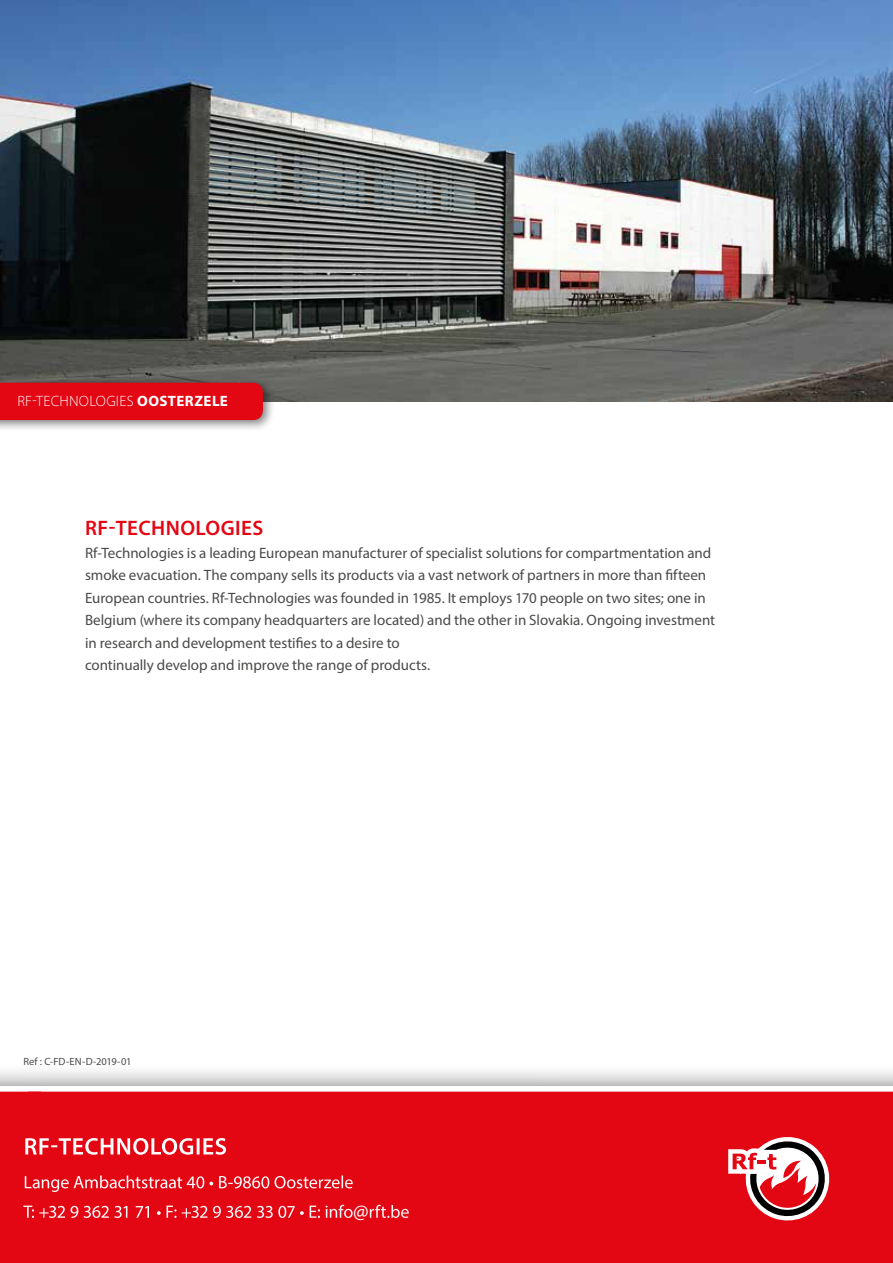
<style>
.page{position:relative;width:893px;height:1263px;background:#fff}
.page>*{position:absolute;margin:0;border:0;box-sizing:border-box;transform-origin:0 0}
.t1{font:600 24px "Myriad Pro";letter-spacing:.02em;color:#fff}
.t2{font:600 21px "Myriad Pro";color:#e30613}
.t3{font:18px/29.5px "Myriad Pro";letter-spacing:-.01em;color:#fff}
.t4{font:15px/22.5px "Myriad Pro";letter-spacing:-.005em;color:#4a4a49}
.t5{font:300 15px "Myriad Pro";letter-spacing:.02em;color:#fff}
.t6{font:700 15px "Myriad Pro";color:#fff}
.t7{font:10.5px "Myriad Pro";color:#4a4a49}
.s1{font-weight:700}
.s2{font-size:21px}
</style>
<div class="page">
<svg style="left:15px;top:1071px;width:878px;height:192px;background:#e3202b"></svg>
<div style="left:0;top:1092px;width:54px;height:171px;background:#e30613"></div>
<img style="left:0;top:0;width:893px;height:402px">
<div style="left:0;top:377px;width:275px;height:55px;background:#000;opacity:.5"></div>
<div style="left:0;top:383px;width:263px;height:37px;background:#e30613"></div>
<svg style="left:728px;top:1137px;width:101px;height:83px"></svg>
<p class="t5" style="left:17px;top:392px;width:131px">RF-TECHNOLOGIES <span class="s1">OOS</span></p>
<p class="t6" style="left:168px;top:392px;width:62px">TeRZELE</p>
<h2 class="t2" style="left:85px;top:515px;width:56px">RF-TECHNOLOGIES</h2>
<p class="t4" style="left:85px;top:541px;width:632px">Rf-Technologies is a leading European manufacturer of specialist solutions for compartmentation and smoke evacuation. The company sells its products via a vast network of partners in more than fifteen European countries. Rf-Technologies was founded in 1985. It employs 170 people on two sites; one in Belgium (where its company headquarters are located) and the other in Slovakia. Ongoing investment in research and development testifies to a desire to<br>continually develop and improve the range of products.</p>
<p class="t7" style="left:23px;top:1055px;width:110px">Ref : C-FD-EN-D-2019-01</p>
<h1 class="t1" style="left:24px;top:1131px;width:205px">RF-TECHNOLOGIES</h1>
<p class="t3" style="left:23px;top:1167px;width:388px">Lange Ambachtstraat 40 • B-9860 Oosterzele<br>T: +32 9 362 31 71 • F: +32 9 362 33 07 • E: info<span class="s2">@</span>rft.be</p>
</div>
